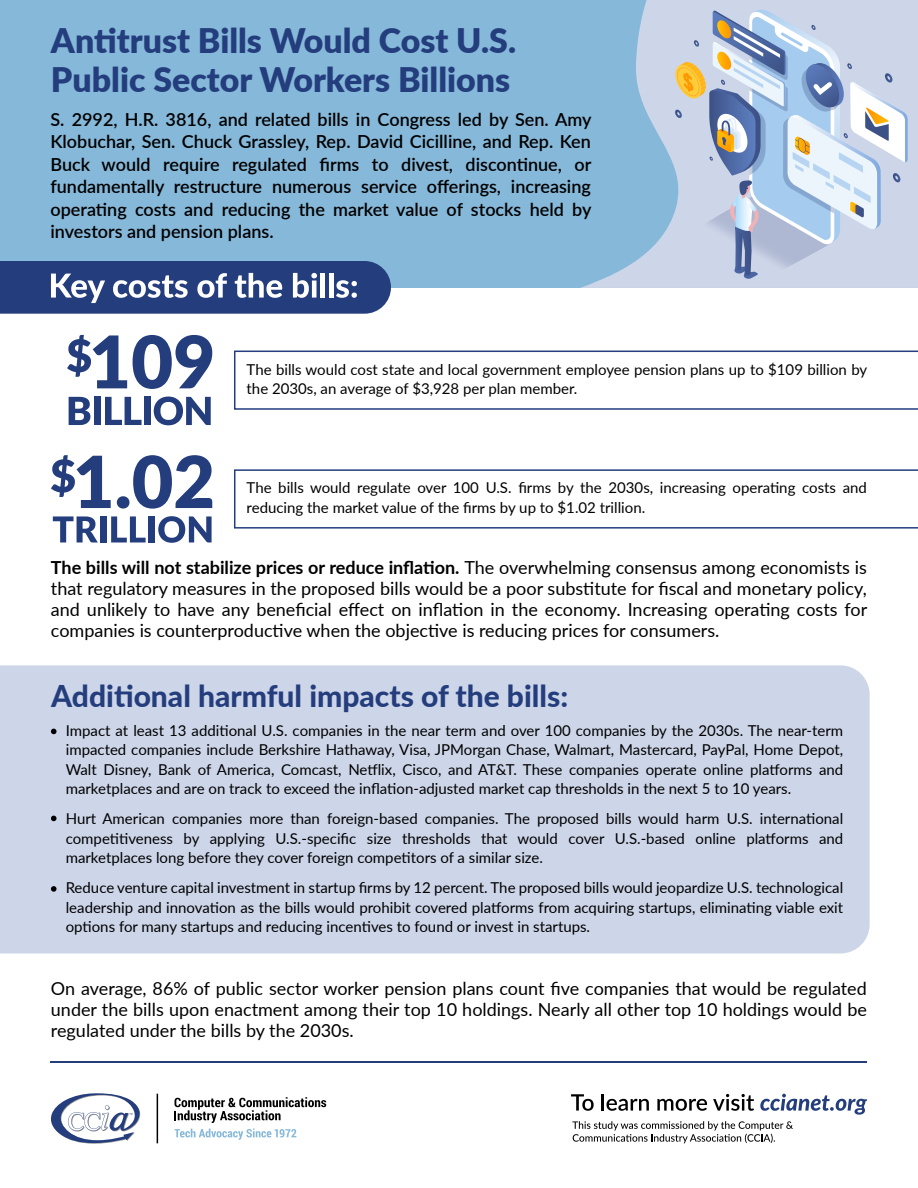
<style>
.page{position:relative;width:918px;height:1188px;background:#fff}
.page>*{position:absolute;margin:0;border:0;box-sizing:border-box;transform-origin:0 0}
.t1{font:900 33.9px/39px "Lato";color:#243d7d}
.t2{font:800 30px "Lato";color:#243d7d}
.t3{font:18px/21px "Lato";color:#000;text-align:justify}
.t4{font:600 18px/22.5px "Lato";color:#000;text-align:justify}
.t5{font:15px/19.5px "Lato";color:#000;text-align:justify}
.s1{font-weight:700}
</style>
<div class="page">
<div style="left:0;top:0;width:918px;height:288px;background:#85b8d9"></div>
<svg style="left:581px;top:0;width:337px;height:288px"></svg>
<hr style="left:51px;top:1061px;width:816px;height:2px;background:#243d7d">
<div style="left:0;top:665px;width:870px;height:288px;background:#cdd5e8"></div>
<svg style="left:51px;top:729px;width:6px;height:5px"></svg>
<svg style="left:51px;top:816px;width:6px;height:5px"></svg>
<svg style="left:51px;top:886px;width:6px;height:6px"></svg>
<svg style="left:174px;top:1097px;width:152px;height:26px"></svg>
<svg style="left:174px;top:1129px;width:122px;height:11px"></svg>
<svg style="left:51px;top:1093px;width:90px;height:51px"></svg>
<hr style="left:157px;top:1094px;width:1px;height:49px;background:#000">
<svg style="left:675px;top:10px;width:233px;height:269px;background:#bfcadd"></svg>
<svg style="left:571px;top:1094px;width:23px;height:17px"></svg>
<svg style="left:602px;top:1094px;width:47px;height:17px"></svg>
<svg style="left:657px;top:1099px;width:50px;height:12px"></svg>
<svg style="left:713px;top:1094px;width:41px;height:17px"></svg>
<svg style="left:760px;top:1094px;width:107px;height:21px"></svg>
<svg style="left:572px;top:1121px;width:221px;height:22px"></svg>
<svg style="left:0;top:261px;width:391px;height:53px;background:#455b91"></svg>
<svg style="left:69px;top:397px;width:21px;height:28px"></svg>
<div style="left:94px;top:397px;width:6px;height:28px;background:#243d7d"></div>
<svg style="left:105px;top:397px;width:37px;height:28px"></svg>
<div style="left:144px;top:397px;width:7px;height:28px;background:#243d7d"></div>
<svg style="left:154px;top:397px;width:57px;height:28px"></svg>
<svg style="left:67px;top:335px;width:60px;height:53px"></svg>
<svg style="left:133px;top:335px;width:79px;height:54px"></svg>
<svg style="left:51px;top:455px;width:60px;height:53px"></svg>
<svg style="left:117px;top:455px;width:95px;height:54px"></svg>
<svg style="left:53px;top:516px;width:45px;height:26px"></svg>
<div style="left:100px;top:516px;width:6px;height:26px;background:#243d7d"></div>
<svg style="left:111px;top:516px;width:35px;height:26px"></svg>
<div style="left:149px;top:516px;width:6px;height:26px;background:#243d7d"></div>
<svg style="left:158px;top:516px;width:54px;height:27px"></svg>
<svg style="left:234px;top:469px;width:684px;height:60px"></svg>
<svg style="left:234px;top:351px;width:684px;height:59px"></svg>
<h1 class="t1" style="left:51px;top:19px;width:467px">Antitrust Bills Would Cost U.S.<br>Public Sector Workers Billions</h1>
<p class="t4" style="left:51px;top:107px;width:542px">S. 2992, H.R. 3816, and related bills in Congress led by Sen. Amy Klobuchar, Sen. Chuck Grassley, Rep. David Cicilline, and Rep. Ken Buck would require regulated firms to divest, discontinue, or fundamentally restructure numerous service offerings, increasing operating costs and reducing the market value of stocks held by investors and pension plans.</p>
<p class="t5" style="left:247px;top:359px;width:622px">The bills would cost state and local government employee pension plans up to $109 billion by the 2030s, an average of $3,928 per plan member.</p>
<p class="t5" style="left:247px;top:478px;width:622px">The bills would regulate over 100 U.S. firms by the 2030s, increasing operating costs and reducing the market value of the firms by up to $1.02 trillion.</p>
<p class="t3" style="left:51px;top:556px;width:818px"><span class="s1">The bills will not stabilize prices or reduce inflation.</span> The overwhelming consensus among economists is that regulatory measures in the proposed bills would be a poor substitute for fiscal and monetary policy, and unlikely to have any beneficial effect on inflation in the economy. Increasing operating costs for companies is counterproductive when the objective is reducing prices for consumers.</p>
<h2 class="t2" style="left:51px;top:674px;width:518px">Additional harmful impacts of the bills:</h2>
<p class="t5" style="left:66px;top:720px;width:779px">Impact at least 13 additional U.S. companies in the near term and over 100 companies by the 2030s. The near-term impacted companies include Berkshire Hathaway, Visa, JPMorgan Chase, Walmart, Mastercard, PayPal, Home Depot, Walt Disney, Bank of America, Comcast, Netflix, Cisco, and AT&amp;T. These companies operate online platforms and marketplaces and are on track to exceed the inflation-adjusted market cap thresholds in the next 5 to 10 years.</p>
<p class="t5" style="left:66px;top:809px;width:779px">Hurt American companies more than foreign-based companies. The proposed bills would harm U.S. international competitiveness by applying U.S.-specific size thresholds that would cover U.S.-based online platforms and marketplaces long before they cover foreign competitors of a similar size.</p>
<p class="t5" style="left:66px;top:878px;width:779px">Reduce venture capital investment in startup firms by 12 percent. The proposed bills would jeopardize U.S. technological leadership and innovation as the bills would prohibit covered platforms from acquiring startups, eliminating viable exit options for many startups and reducing incentives to found or invest in startups.</p>
<p class="t3" style="left:51px;top:977px;width:818px">On average, 86% of public sector worker pension plans count five companies that would be regulated under the bills upon enactment among their top 10 holdings. Nearly all other top 10 holdings would be regulated under the bills by the 2030s.</p>
</div>
